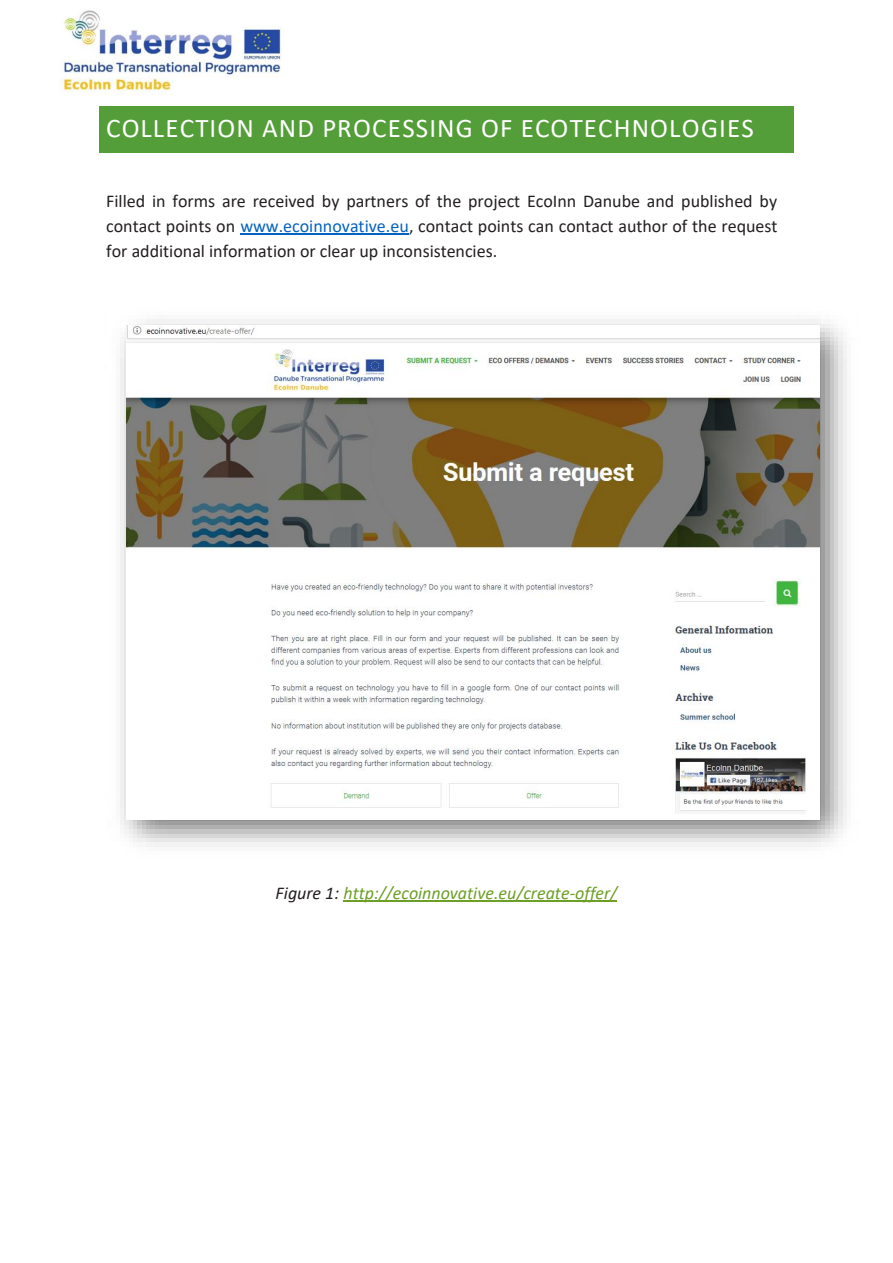
<style>
.page{position:relative;width:893px;height:1263px;background:#fff}
.page>*{position:absolute;margin:0;border:0;box-sizing:border-box;transform-origin:0 0}
.t1{font:27px "Calibri";letter-spacing:.04em;color:#fff}
.t2{font:18px/25.2px "Calibri";color:#231f20;text-align:justify}
.t3{font:italic 18px "Calibri";color:#6b9f25}
.s1{color:#0563c1}
.s2{color:#231f20}
</style>
<div class="page">
<img style="left:60px;top:10px;width:223px;height:130px">
<div style="left:104px;top:111px;width:685px;height:38px;background:#549e39"></div>
<svg style="left:100px;top:106px;width:4px;height:5px"></svg>
<div style="left:104px;top:106px;width:685px;height:5px;background:#549e39"></div>
<svg style="left:789px;top:106px;width:4px;height:5px"></svg>
<svg style="left:100px;top:149px;width:4px;height:4px"></svg>
<hr style="left:104px;top:149px;width:685px;height:4px;background:#549e39">
<svg style="left:789px;top:149px;width:4px;height:4px"></svg>
<hr style="left:100px;top:111px;width:4px;height:38px;background:#549e39">
<hr style="left:789px;top:111px;width:4px;height:38px;background:#549e39">
<hr style="left:240px;top:234px;width:169px;height:1px;background:#0563c1">
<hr style="left:344px;top:900px;width:273px;height:2px;background:#6b9f25">
<img style="left:120px;top:319px;width:727px;height:528px">
<img style="left:127px;top:326px;width:693px;height:493px">
<p class="t1" style="left:106px;top:109px;width:649px">COLLECTION AND PROCESSING OF ECOTECHNOLOGIES</p>
<p class="t2" style="left:106px;top:187px;width:673px">Filled in forms are received by partners of the project EcoInn Danube and published by contact points on <span class="s1">www.ecoinnovative.eu</span>, contact points can contact author of the request for additional information or clear up inconsistencies.</p>
<p class="t3" style="left:276px;top:880px;width:343px"><span class="s2">Figure 1:</span> http://ecoinnovative.eu/create-offer/</p>
</div>
